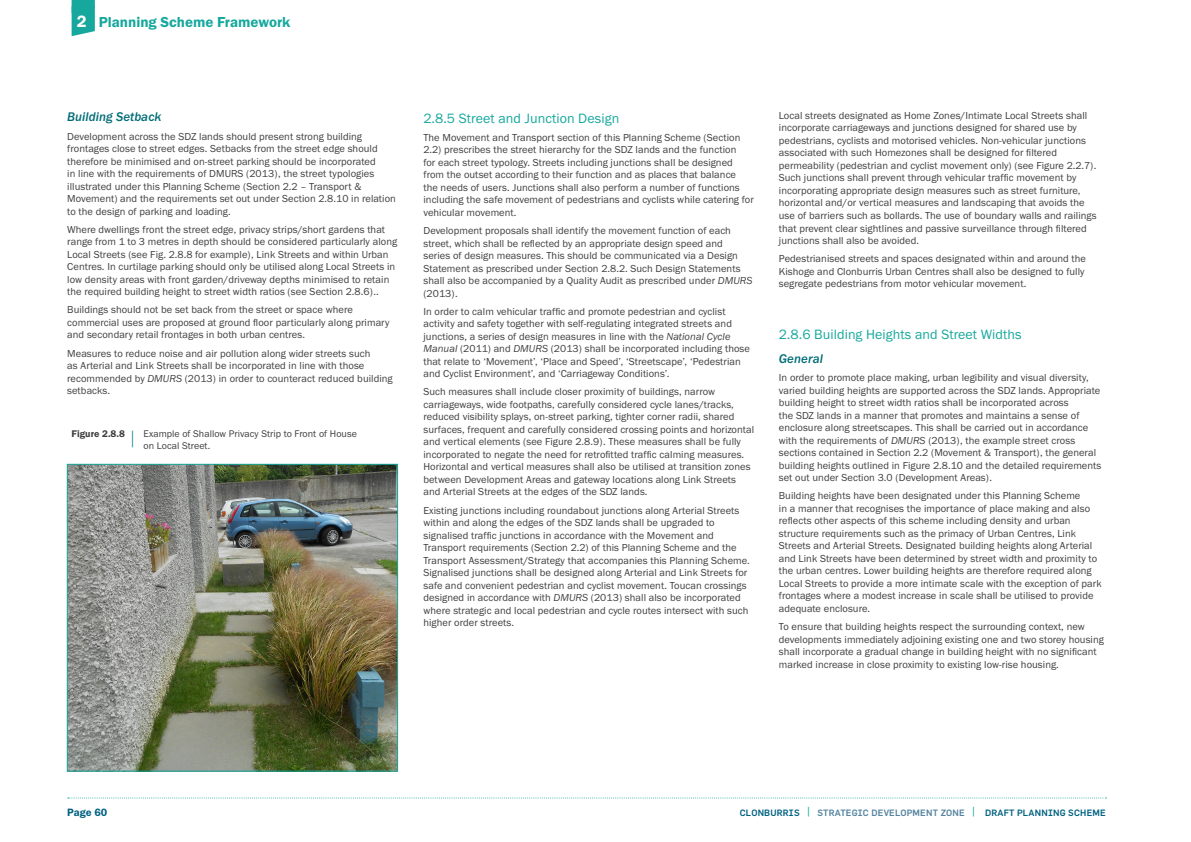
<style>
.page{position:relative;width:1191px;height:842px;background:#fff}
.page>*{position:absolute;margin:0;border:0;box-sizing:border-box;transform-origin:0 0}
.t1{font:15px "Franklin Gothic URW Dem";color:#16a89d}
._1_2_Sub{font:14px "Franklin Gothic URW Boo";letter-spacing:.005em;color:#16a89d}
.SUB_D{font:13px "Franklin Gothic URW Med Ita";letter-spacing:.005em;color:#006d77}
.t2{font:11px "Franklin Gothic URW Dem";letter-spacing:-.005em;color:#006282}
._12_pt_type{font:10.5px/12.5px "Franklin Gothic URW Boo";letter-spacing:.005em;color:#3e3e3f}
.table_title{font:10px/11.5px "Franklin Gothic URW Boo";letter-spacing:.005em;color:#3e3e3f}
.t3{font:500 9px "Flama";letter-spacing:.02em;color:#006282}
.s1{font-size:17px;color:#fff}
.s2{font-family:"Franklin Gothic URW Boo Ita"}
.s3{font-family:"Franklin Gothic URW Dem"}
.s4{font-size:20px;color:#007681}
.s5{font-size:12.6px;color:#16a89d}
.s6{color:#54849f}
</style>
<div class="page">
<svg style="left:72px;top:0;width:23px;height:36px"></svg>
<svg style="left:68px;top:797px;width:1038px;height:1px"></svg>
<img style="left:69px;top:466px;width:327px;height:304px">
<div style="left:67px;top:464px;width:331px;height:308px;border:1px solid #16a89d"></div>
<h1 class="t1" style="left:77px;top:13px;width:215px"><span class="s1">2</span> Planning Scheme Framework</h1>
<p class="SUB_D" style="left:67px;top:109px;width:96px">Building Setback</p>
<p class="_12_pt_type" style="left:67px;top:130px;width:330px">Development across the SDZ lands should present strong building frontages close to street edges. Setbacks from the street edge should therefore be minimised and on-street parking should be incorporated<br>in line with the requirements of DMURS (2013), the street typologies illustrated under this Planning Scheme (Section 2.2 – Transport &amp; Movement) and the requirements set out under Section 2.8.10 in relation to the design of parking and loading.</p>
<p class="_12_pt_type" style="left:67px;top:223px;width:331px">Where dwellings front the street edge, privacy strips/short gardens that range from 1 to 3 metres in depth should be considered particularly along Local Streets (see Fig. 2.8.8 for example), Link Streets and within Urban Centres. In curtilage parking should only be utilised along Local Streets in low density areas with front garden/driveway depths minimised to retain the required building height to street width ratios (see Section 2.8.6)..</p>
<p class="_12_pt_type" style="left:67px;top:303px;width:324px">Buildings should not be set back from the street or space where commercial uses are proposed at ground floor particularly along primary and secondary retail frontages in both urban centres.</p>
<p class="_12_pt_type" style="left:67px;top:347px;width:327px">Measures to reduce noise and air pollution along wider streets such<br>as Arterial and Link Streets shall be incorporated in line with those recommended by <span class="s2">DMURS</span> (2013) in order to counteract reduced building setbacks.</p>
<p class="table_title" style="left:144px;top:428px;width:215px;text-indent:-72px"><span class="s3">Figure 2.8.8</span> <span class="s4">|</span> Example of Shallow Privacy Strip to Front of House on Local Street.</p>
<p class="_1_2_Sub" style="left:423px;top:109px;width:197px">2.8.5 Street and Junction Design</p>
<p class="_12_pt_type" style="left:423px;top:131px;width:332px">The Movement and Transport section of this Planning Scheme (Section 2.2) prescribes the street hierarchy for the SDZ lands and the function<br>for each street typology. Streets including junctions shall be designed from the outset according to their function and as places that balance<br>the needs of users. Junctions shall also perform a number of functions including the safe movement of pedestrians and cyclists while catering for vehicular movement.</p>
<p class="_12_pt_type" style="left:423px;top:224px;width:330px">Development proposals shall identify the movement function of each street, which shall be reflected by an appropriate design speed and<br>series of design measures. This should be communicated via a Design Statement as prescribed under Section 2.8.2. Such Design Statements shall also be accompanied by a Quality Audit as prescribed under <span class="s2">DMURS </span>(2013).</p>
<p class="_12_pt_type" style="left:423px;top:305px;width:328px">In order to calm vehicular traffic and promote pedestrian and cyclist activity and safety together with self-regulating integrated streets and junctions, a series of design measures in line with the <span class="s2">National Cycle Manual</span> (2011) and <span class="s2">DMURS</span> (2013) shall be incorporated including those that relate to ‘Movement’, ‘Place and Speed’, ‘Streetscape’, ‘Pedestrian and Cyclist Environment’, and ‘Carriageway Conditions’.</p>
<p class="_12_pt_type" style="left:423px;top:385px;width:332px">Such measures shall include closer proximity of buildings, narrow carriageways, wide footpaths, carefully considered cycle lanes/tracks, reduced visibility splays, on-street parking, tighter corner radii, shared surfaces, frequent and carefully considered crossing points and horizontal and vertical elements (see Figure 2.8.9). These measures shall be fully incorporated to negate the need for retrofitted traffic calming measures.<br>Horizontal and vertical measures shall also be utilised at transition zones between Development Areas and gateway locations along Link Streets and Arterial Streets at the edges of the SDZ lands.</p>
<p class="_12_pt_type" style="left:423px;top:504px;width:328px">Existing junctions including roundabout junctions along Arterial Streets within and along the edges of the SDZ lands shall be upgraded to signalised traffic junctions in accordance with the Movement and Transport requirements (Section 2.2) of this Planning Scheme and the Transport Assessment/Strategy that accompanies this Planning Scheme.<br>Signalised junctions shall be designed along Arterial and Link Streets for safe and convenient pedestrian and cyclist movement. Toucan crossings designed in accordance with <span class="s2">DMURS</span> (2013) shall also be incorporated where strategic and local pedestrian and cycle routes intersect with such higher order streets.</p>
<p class="_12_pt_type" style="left:779px;top:109px;width:319px">Local streets designated as Home Zones/Intimate Local Streets shall incorporate carriageways and junctions designed for shared use by pedestrians, cyclists and motorised vehicles. Non-vehicular junctions associated with such Homezones shall be designed for filtered permeability (pedestrian and cyclist movement only) (see Figure 2.2.7).<br>Such junctions shall prevent through vehicular traffic movement by incorporating appropriate design measures such as street furniture, horizontal and/or vertical measures and landscaping that avoids the use of barriers such as bollards. The use of boundary walls and railings that prevent clear sightlines and passive surveillance through filtered junctions shall also be avoided.</p>
<p class="_12_pt_type" style="left:779px;top:252px;width:309px">Pedestrianised streets and spaces designated within and around the<br>Kishoge and Clonburris Urban Centres shall also be designed to fully segregate pedestrians from motor vehicular movement.</p>
<p class="_1_2_Sub" style="left:779px;top:326px;width:244px">2.8.6 Building Heights and Street Widths</p>
<p class="SUB_D" style="left:779px;top:351px;width:46px">General</p>
<p class="_12_pt_type" style="left:779px;top:371px;width:324px">In order to promote place making, urban legibility and visual diversity, varied building heights are supported across the SDZ lands. Appropriate building height to street width ratios shall be incorporated across<br>the SDZ lands in a manner that promotes and maintains a sense of enclosure along streetscapes. This shall be carried out in accordance with the requirements of <span class="s2">DMURS</span> (2013), the example street cross sections contained in Section 2.2 (Movement &amp; Transport), the general building heights outlined in Figure 2.8.10 and the detailed requirements set out under Section 3.0 (Development Areas).</p>
<p class="_12_pt_type" style="left:779px;top:489px;width:324px">Building heights have been designated under this Planning Scheme<br>in a manner that recognises the importance of place making and also reflects other aspects of this scheme including density and urban structure requirements such as the primacy of Urban Centres, Link Streets and Arterial Streets. Designated building heights along Arterial and Link Streets have been determined by street width and proximity to the urban centres. Lower building heights are therefore required along Local Streets to provide a more intimate scale with the exception of park frontages where a modest increase in scale shall be utilised to provide adequate enclosure.</p>
<p class="_12_pt_type" style="left:779px;top:620px;width:326px">To ensure that building heights respect the surrounding context, new developments immediately adjoining existing one and two storey housing shall incorporate a gradual change in building height with no significant marked increase in close proximity to existing low-rise housing.</p>
<p class="t2" style="left:67px;top:806px;width:41px">Page 60</p>
<p class="t3" style="left:740px;top:807px;width:367px">CLONBURRIS <span class="s5">|</span> <span class="s6">STRATEGIC DEVELOPMENT ZONE</span> <span class="s5">|</span> DRAFT PLANNING SCHEME</p>
</div>
